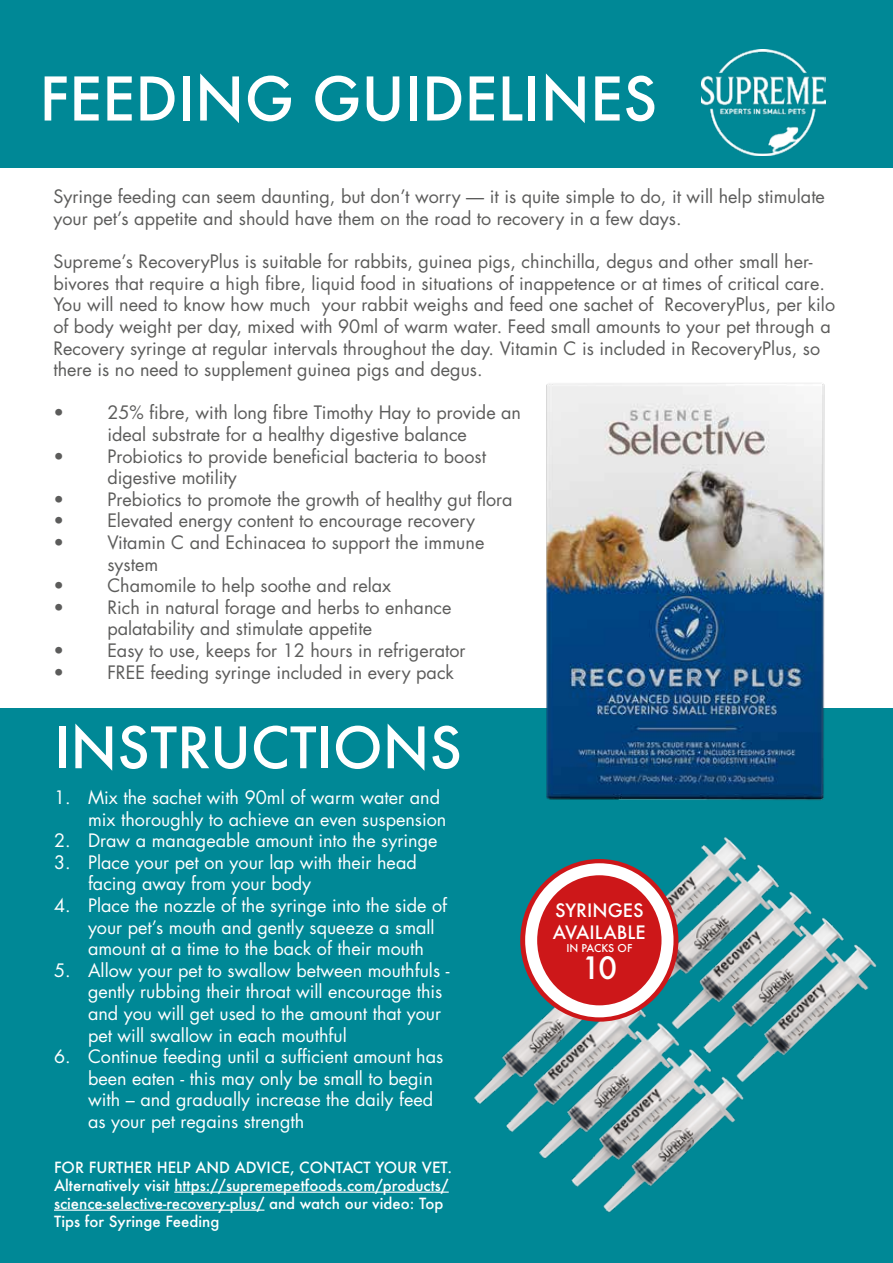
<style>
.page{position:relative;width:893px;height:1263px;background:#fff}
.page>*{position:absolute;margin:0;border:0;box-sizing:border-box;transform-origin:0 0}
.t1{font:500 58.5px "Futura";color:#fff}
.t2{font:500 55.5px "Futura";color:#fff}
.t3{font:500 30px "Futura";color:#fff}
.t4{font:18px/21.6px "Futura";color:#5c5c5b}
.t5{font:18px/21.6px "Futura";color:#fff}
.t6{font:500 18px/21.6px "Futura";color:#fff}
.t7{font:500 15px/18px "Futura";color:#fff}
.t8{font:500 10.5px "Futura";letter-spacing:-.015em;color:#fff}
</style>
<div class="page">
<div style="left:0;top:0;width:893px;height:168px;background:#008896"></div>
<div style="left:0;top:708px;width:893px;height:555px;background:#008896"></div>
<img style="left:474px;top:873px;width:403px;height:340px">
<img style="left:701px;top:50px;width:125px;height:105px">
<hr style="left:174px;top:1191px;width:275px;height:2px;background:#fff">
<hr style="left:54px;top:1209px;width:210px;height:2px;background:#fff">
<svg style="left:520px;top:859px;width:158px;height:163px;background:#d96a6c"></svg>
<div style="left:531px;top:869px;width:136px;height:142px;background:#cd1719;border-radius:50%"></div>
<div style="left:525px;top:863px;width:148px;height:154px;border:12px solid #fff;border-radius:50%"></div>
<img style="left:546px;top:383px;width:279px;height:490px">
<h1 class="t1" style="left:39px;top:59px;width:619px">FEEDING GUIDELINES</h1>
<p class="t4" style="left:53px;top:186px;width:773px">Syringe feeding can seem daunting, but don’t worry — it is quite simple to do, it will help stimulate your pet’s appetite and should have them on the road to recovery in a few days.</p>
<p class="t4" style="left:53px;top:250px;width:783px">Supreme’s RecoveryPlus is suitable for rabbits, guinea pigs, chinchilla, degus and other small her&shy;bivores that require a high fibre, liquid food in situations of inappetence or at times of critical care.<br>You will need to know how much your rabbit weighs and feed one sachet of RecoveryPlus, per kilo of body weight per day, mixed with 90ml of warm water. Feed small amounts to your pet through a Recovery syringe at regular intervals throughout the day. Vitamin C is included in RecoveryPlus, so there is no need to supplement guinea pigs and degus.</p>
<p class="t4" style="left:53px;top:402px;width:12px">•</p>
<p class="t4" style="left:107px;top:402px;width:415px">25% fibre, with long fibre Timothy Hay to provide an ideal substrate for a healthy digestive balance</p>
<p class="t4" style="left:53px;top:445px;width:12px">•</p>
<p class="t4" style="left:107px;top:445px;width:380px">Probiotics to provide beneficial bacteria to boost digestive motility</p>
<p class="t4" style="left:53px;top:488px;width:12px">•</p>
<p class="t4" style="left:107px;top:488px;width:407px">Prebiotics to promote the growth of healthy gut flora</p>
<p class="t4" style="left:53px;top:510px;width:12px">•</p>
<p class="t4" style="left:107px;top:510px;width:369px">Elevated energy content to encourage recovery</p>
<p class="t4" style="left:53px;top:531px;width:12px">•</p>
<p class="t4" style="left:107px;top:531px;width:378px">Vitamin C and Echinacea to support the immune system</p>
<p class="t4" style="left:53px;top:574px;width:12px">•</p>
<p class="t4" style="left:107px;top:574px;width:285px">Chamomile to help soothe and relax</p>
<p class="t4" style="left:53px;top:596px;width:12px">•</p>
<p class="t4" style="left:107px;top:596px;width:346px">Rich in natural forage and herbs to enhance palatability and stimulate appetite</p>
<p class="t4" style="left:53px;top:639px;width:12px">•</p>
<p class="t4" style="left:107px;top:639px;width:360px">Easy to use, keeps for 12 hours in refrigerator</p>
<p class="t4" style="left:53px;top:661px;width:12px">•</p>
<p class="t4" style="left:107px;top:661px;width:348px">FREE feeding syringe included in every pack</p>
<h2 class="t2" style="left:54px;top:709px;width:409px">INSTRUCTIONS</h2>
<p class="t5" style="left:88px;top:786px;width:360px;text-indent:-34px">1. Mix the sachet with 90ml of warm water and mix thoroughly to achieve an even suspension</p>
<p class="t5" style="left:54px;top:829px;width:385px">2. Draw a manageable amount into the syringe</p>
<p class="t5" style="left:88px;top:851px;width:330px;text-indent:-34px">3. Place your pet on your lap with their head facing away from your body</p>
<p class="t5" style="left:88px;top:894px;width:361px;text-indent:-34px">4. Place the nozzle of the syringe into the side of your pet’s mouth and gently squeeze a small amount at a time to the back of their mouth</p>
<p class="t5" style="left:88px;top:959px;width:363px;text-indent:-34px">5. Allow your pet to swallow between mouthfuls - gently rubbing their throat will encourage this and you will get used to the amount that your pet will swallow in each mouthful</p>
<p class="t5" style="left:88px;top:1045px;width:357px;text-indent:-34px">6. Continue feeding until a sufficient amount has been eaten - this may only be small to begin with – and gradually increase the daily feed as your pet regains strength</p>
<p class="t7" style="left:54px;top:1158px;width:399px">FOR FURTHER HELP AND ADVICE, CONTACT YOUR VET.<br>Alternatively visit https://supremepetfoods.com/products/ science-selective-recovery-plus/ and watch our video: Top Tips for Syringe Feeding</p>
<p class="t6" style="left:553px;top:899px;width:94px">SYRINGES<br>AVAILABLE</p>
<p class="t8" style="left:566px;top:941px;width:68px">IN PACKS OF</p>
<h3 class="t3" style="left:582px;top:947px;width:37px">10</h3>
</div>
